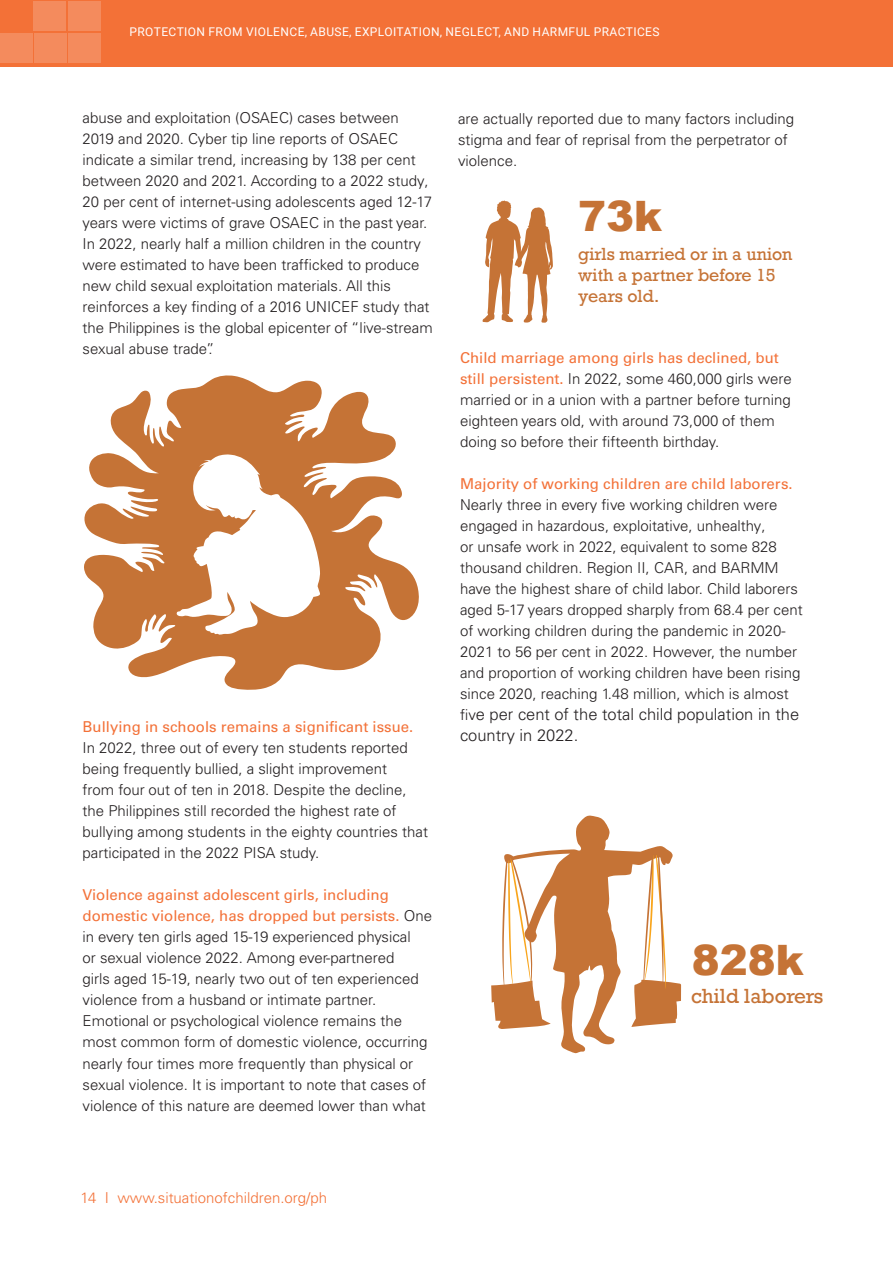
<style>
.page{position:relative;width:893px;height:1263px;background:#fff}
.page>*{position:absolute;margin:0;border:0;box-sizing:border-box;transform-origin:0 0}
.t1{font:900 42px "Arial";color:#c57336}
.t2{font:19.2px "Rockwell";color:#c57336}
.t3{font:300 16.5px/21px "Univers LT Pro 45";color:#231f20}
.t4{font:16.5px/21px "Rockwell";color:#c57336}
.t5{font:300 15px/21px "Univers LT Pro 45";color:#231f20}
.t6{font:15px/21px "Univers LT Pro 55 Roman";color:#f37138}
.t7{font:300 15px "Univers LT Pro 45";color:#f37137}
.t8{font:12px "Roboto";letter-spacing:.035em;color:#fff}
.s1{font-family:"Univers LT Pro 45";font-weight:300;color:#231f20}
.s2{font-family:"Univers LT Pro 55 Roman";font-weight:400;color:#f37138}
.s3{font-size:15px}
</style>
<div class="page">
<div style="left:0;top:0;width:893px;height:67px;background:#f37137"></div>
<div style="left:68px;top:33px;width:33px;height:30px;background:#f48b5d"></div>
<div style="left:34px;top:33px;width:33px;height:30px;background:#f48b5d"></div>
<div style="left:0;top:33px;width:33px;height:30px;background:#f48b5d"></div>
<div style="left:68px;top:1px;width:32px;height:30px;background:#f48b5d"></div>
<div style="left:34px;top:1px;width:32px;height:30px;background:#f48b5d"></div>
<svg style="left:84px;top:375px;width:335px;height:315px;fill:#c57336"></svg>
<svg style="left:177px;top:454px;width:143px;height:181px"></svg>
<svg style="left:482px;top:200px;width:71px;height:123px"></svg>
<svg style="left:491px;top:815px;width:190px;height:238px"></svg>
<p class="t8" style="left:129px;top:23px;width:532px">PROTECTION FROM VIOLENCE, ABUSE, EXPLOITATION, NEGLECT, AND HARMFUL PRACTICES</p>
<p class="t5" style="left:82px;top:108px;width:352px">abuse and exploitation (OSAEC) cases between 2019 and 2020. Cyber tip line reports of OSAEC indicate a similar trend, increasing by 138 per cent between 2020 and 2021. According to a 2022 study, 20 per cent of internet-using adolescents aged 12-17 years were victims of grave OSAEC in the past year.<br>In 2022, nearly half a million children in the country were estimated to have been trafficked to produce new child sexual exploitation materials. All this reinforces a key finding of a 2016 UNICEF study that the Philippines is the global epicenter of “live-stream sexual abuse trade”.</p>
<p class="t6" style="left:82px;top:717px;width:332px">Bullying in schools remains a significant issue.</p>
<p class="t5" style="left:82px;top:738px;width:347px">In 2022, three out of every ten students reported being frequently bullied, a slight improvement<br>from four out of ten in 2018. Despite the decline, the Philippines still recorded the highest rate of bullying among students in the eighty countries that participated in the 2022 PISA study.</p>
<p class="t6" style="left:82px;top:885px;width:351px">Violence against adolescent girls, including domestic violence, has dropped but persists. <span class="s1">One</span></p>
<p class="t5" style="left:82px;top:927px;width:346px">in every ten girls aged 15-19 experienced physical or sexual violence 2022. Among ever-partnered<br>girls aged 15-19, nearly two out of ten experienced violence from a husband or intimate partner.<br>Emotional or psychological violence remains the most common form of domestic violence, occurring nearly four times more frequently than physical or sexual violence. It is important to note that cases of violence of this nature are deemed lower than what</p>
<p class="t5" style="left:458px;top:108px;width:338px">are actually reported due to many factors including stigma and fear of reprisal from the perpetrator of violence.</p>
<h1 class="t1" style="left:578px;top:185px;width:85px">73k</h1>
<p class="t4" style="left:578px;top:244px;width:216px">girls married or in a union with a partner before 15 years old.</p>
<p class="t6" style="left:460px;top:347px;width:320px">Child marriage among girls has declined, but</p>
<p class="t5" style="left:460px;top:368px;width:333px"><span class="s2">still persistent.</span> In 2022, some 460,000 girls were married or in a union with a partner before turning eighteen years old, with around 73,000 of them doing so before their fifteenth birthday.</p>
<p class="t6" style="left:460px;top:473px;width:334px">Majority of working children are child laborers.</p>
<p class="t5" style="left:460px;top:494px;width:344px">Nearly three in every five working children were engaged in hazardous, exploitative, unhealthy,<br>or unsafe work in 2022, equivalent to some 828 thousand children. Region II, CAR, and BARMM have the highest share of child labor. Child laborers aged 5-17 years dropped sharply from 68.4 per cent of working children during the pandemic in 2020- 2021 to 56 per cent in 2022. However, the number and proportion of working children have been rising since 2020, reaching 1.48 million, which is almost</p>
<p class="t3" style="left:460px;top:703px;width:341px"><span class="s3">fiv</span>e per cent of the total child population in the country in 2022.</p>
<h1 class="t1" style="left:692px;top:929px;width:113px">828k</h1>
<p class="t2" style="left:691px;top:984px;width:134px">child laborers</p>
<p class="t7" style="left:81px;top:1189px;width:248px">14 I www.situationofchildren.org/ph</p>
</div>
